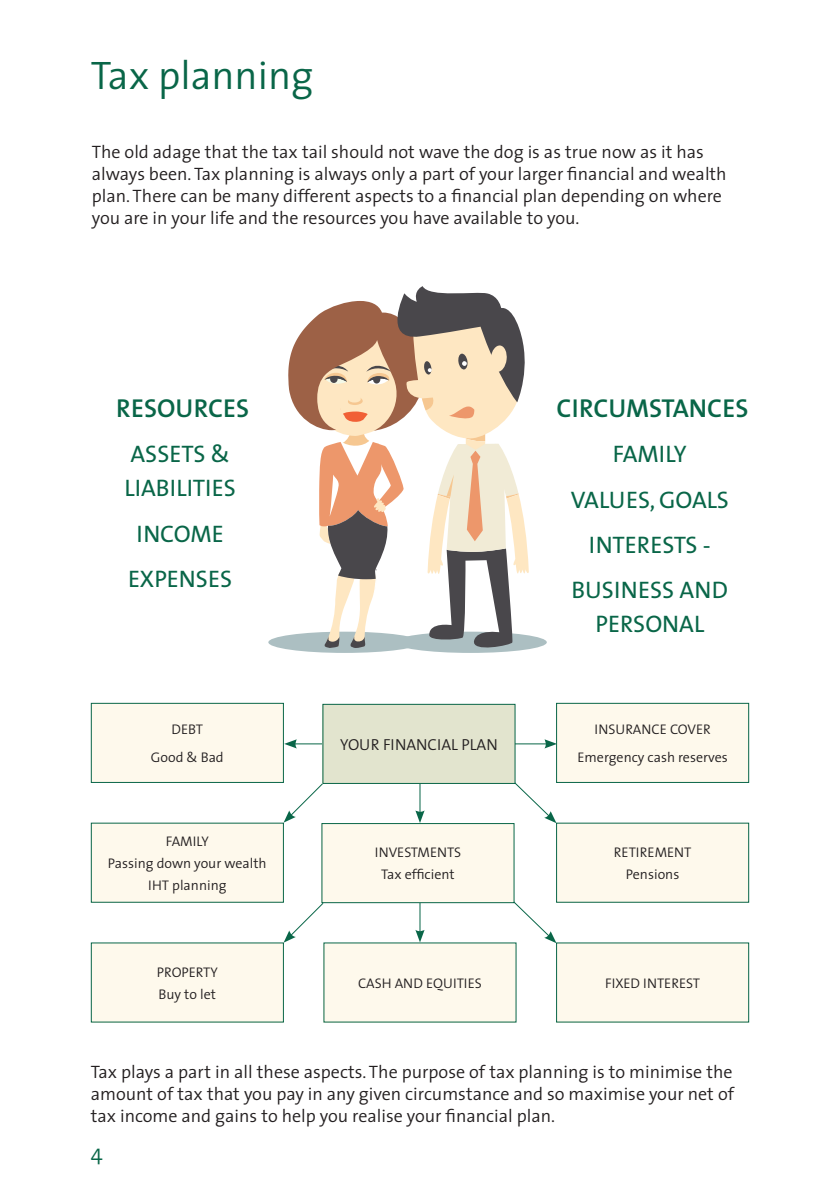
<style>
.page{position:relative;width:840px;height:1191px;background:#fff}
.page>*{position:absolute;margin:0;border:0;box-sizing:border-box;transform-origin:0 0}
.t1{font:300 40px "The Sans";color:#096648}
.t2{font:600 26px "The Sans";color:#096648}
.t3{font:24px/45.4px "The Sans";color:#096648;text-align:center}
.t4{font:300 22px "The Sans";color:#096648}
.t5{font:300 18px/22px "The Sans";color:#231f20}
.t6{font:300 16px "The Sans";color:#231f20}
.t7{font:300 14px/22px "The Sans";color:#231f20;text-align:center}
</style>
<div class="page">
<hr style="left:419px;top:892px;width:1px;height:41px;background:#096648">
<svg style="left:415px;top:929px;width:9px;height:13px"></svg>
<hr style="left:419px;top:773px;width:1px;height:40px;background:#096648">
<svg style="left:415px;top:810px;width:9px;height:13px"></svg>
<svg style="left:284px;top:783px;width:39px;height:39px"></svg>
<svg style="left:283px;top:902px;width:41px;height:40px"></svg>
<svg style="left:515px;top:778px;width:41px;height:45px"></svg>
<svg style="left:509px;top:898px;width:47px;height:45px"></svg>
<hr style="left:507px;top:743px;width:40px;height:1px;background:#096648">
<svg style="left:544px;top:739px;width:11px;height:9px"></svg>
<hr style="left:293px;top:743px;width:41px;height:1px;background:#096648">
<svg style="left:284px;top:739px;width:13px;height:9px"></svg>
<div style="left:91px;top:703px;width:192px;height:79px;background:#fef9ec"></div>
<div style="left:91px;top:703px;width:193px;height:80px;border:1px solid #096648"></div>
<div style="left:91px;top:823px;width:192px;height:79px;background:#fef9ec"></div>
<div style="left:91px;top:943px;width:192px;height:79px;background:#fef9ec"></div>
<div style="left:556px;top:703px;width:192px;height:79px;background:#fef9ec"></div>
<div style="left:555px;top:703px;width:193px;height:80px;border:1px solid #096648"></div>
<div style="left:556px;top:823px;width:192px;height:79px;background:#fef9ec"></div>
<div style="left:556px;top:943px;width:192px;height:79px;background:#fef9ec"></div>
<div style="left:323px;top:704px;width:191px;height:79px;background:#e2e4ce"></div>
<div style="left:322px;top:704px;width:193px;height:80px;border:1px solid #096648"></div>
<div style="left:322px;top:823px;width:191px;height:79px;background:#fef9ec"></div>
<div style="left:321px;top:823px;width:193px;height:80px;border:1px solid #096648"></div>
<div style="left:324px;top:943px;width:191px;height:79px;background:#fef9ec"></div>
<div style="left:268px;top:631px;width:152px;height:22px;background:#acbfc2;border-radius:50%"></div>
<div style="left:394px;top:631px;width:152px;height:22px;background:#acbfc2;border-radius:50%"></div>
<svg style="left:288px;top:286px;width:244px;height:367px"></svg>
<h1 class="t1" style="left:91px;top:42px;width:224px">Tax planning</h1>
<p class="t5" style="left:92px;top:140px;width:636px">The old adage that the tax tail should not wave the dog is as true now as it has always been. Tax planning is always only a part of your larger financial and wealth plan. There can be many different aspects to a financial plan depending on where you are in your life and the resources you have available to you.</p>
<h2 class="t2" style="left:116px;top:386px;width:134px">RESOURCES</h2>
<h3 class="t3" style="left:124px;top:436px;width:113px;line-height:34px;text-align:left">ASSETS &amp;<br>LIABILITIES</h3>
<h3 class="t3" style="left:128px;top:510px;width:105px">INCOME<br>EXPENSES</h3>
<p class="t7" style="left:151px;top:715px;width:74px;line-height:27.6px">DEBT<br>Good &amp; Bad</p>
<p class="t7" style="left:108px;top:829px;width:160px">FAMILY<br>Passing down your wealth<br>IHT planning</p>
<p class="t7" style="left:157px;top:960px;width:62px;text-align:left">PROPERTY<br>Buy to let</p>
<p class="t6" style="left:340px;top:731px;width:159px">YOUR FINANCIAL PLAN</p>
<p class="t7" style="left:374px;top:841px;width:88px">INVESTMENTS<br>Tax efficient</p>
<p class="t7" style="left:358px;top:971px;width:125px">CASH AND EQUITIES</p>
<h2 class="t2" style="left:556px;top:386px;width:193px">CIRCUMSTANCES</h2>
<h3 class="t3" style="left:570px;top:431px;width:159px">FAMILY<br>VALUES, GOALS<br>INTERESTS -<br>BUSINESS AND</h3>
<h3 class="t3" style="left:595px;top:601px;width:110px">PERSONAL</h3>
<p class="t7" style="left:577px;top:715px;width:152px;line-height:27.6px">INSURANCE COVER<br>Emergency cash reserves</p>
<p class="t7" style="left:613px;top:840px;width:79px">RETIREMENT<br>Pensions</p>
<p class="t7" style="left:604px;top:971px;width:96px">FIXED INTEREST</p>
<p class="t5" style="left:91px;top:1060px;width:644px;text-align:justify">Tax plays a part in all these aspects. The purpose of tax planning is to minimise the amount of tax that you pay in any given circumstance and so maximise your net of tax income and gains to help you realise your financial plan.</p>
<p class="t4" style="left:91px;top:1133px;width:13px">4</p>
</div>
